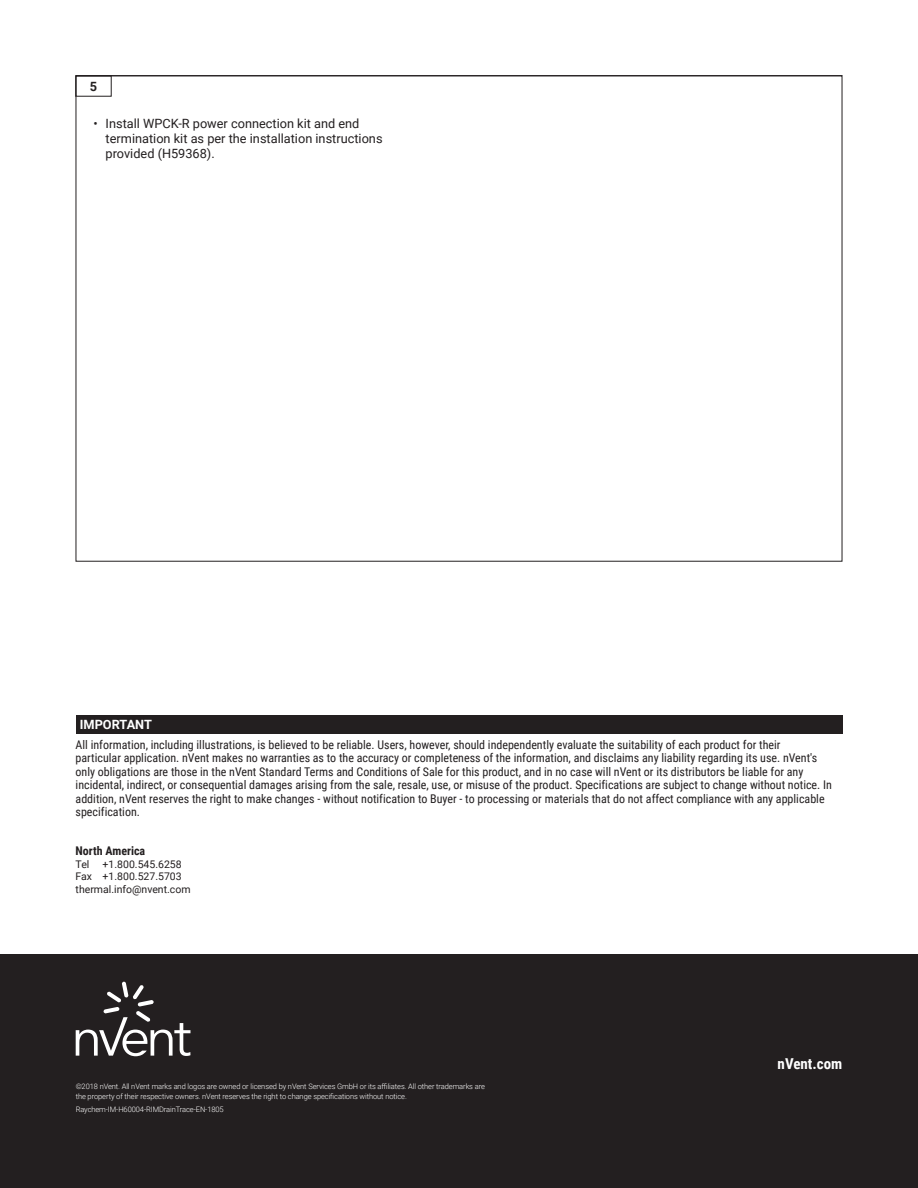
<style>
.page{position:relative;width:918px;height:1188px;background:#fff}
.page>*{position:absolute;margin:0;border:0;box-sizing:border-box;transform-origin:0 0}
.t1{font:700 15px "Roboto Condensed";color:#fff}
.t2{font:12.75px/15.3px "Roboto";color:#231f20}
.t3{font:700 12.75px "Roboto";color:#fff}
.t4{font:700 12.75px "Roboto";color:#231f20}
.t5{font:12px/13.5px "Roboto Condensed";color:#231f20}
.t6{font:700 12px "Roboto Condensed";color:#231f20}
.t7{font:10.5px/12.6px "Roboto";color:#231f20}
.t8{font:300 7.5px/10.5px "Roboto";letter-spacing:-.01em;color:#fff}
</style>
<div class="page">
<hr style="left:76px;top:75px;width:766px;height:1px;background:#231f20">
<div style="left:76px;top:715px;width:766px;height:18px;background:#231f20"></div>
<div style="left:0;top:955px;width:918px;height:233px;background:#231f20"></div>
<svg style="left:76px;top:982px;width:114px;height:74px"></svg>
<p class="t4" style="left:90px;top:77px;width:9px">15</p>
<p class="t2" style="left:106px;top:115px;width:279px;text-indent:-12px">• Install WPCK-R power connection kit and end termination kit as per the installation instructions provided (H59368).</p>
<p class="t3" style="left:80px;top:715px;width:74px">IMPORTANT</p>
<p class="t5" style="left:76px;top:737px;width:758px">All information, including illustrations, is believed to be reliable. Users, however, should independently evaluate the suitability of each product for their<br>particular application. nVent makes no warranties as to the accuracy or completeness of the information, and disclaims any liability regarding its use. nVent's only obligations are those in the nVent Standard Terms and Conditions of Sale for this product, and in no case will nVent or its distributors be liable for any incidental, indirect, or consequential damages arising from the sale, resale, use, or misuse of the product. Specifications are subject to change without notice. In addition, nVent reserves the right to make changes - without notification to Buyer - to processing or materials that do not affect compliance with any applicable specification.</p>
<p class="t6" style="left:76px;top:842px;width:71px">North America</p>
<p class="t7" style="left:76px;top:857px;width:117px">Tel +1.800.545.6258<br>Fax +1.800.527.5703 thermal.info@nvent.com</p>
<p class="t8" style="left:76px;top:1080px;width:411px">©2018 nVent. All nVent marks and logos are owned or licensed by nVent Services GmbH or its affiliates. All other trademarks are the property of their respective owners. nVent reserves the right to change specifications without notice.</p>
<p class="t8" style="left:76px;top:1104px;width:150px">Raychem-IM-H60004-RIMDrainTrace-EN-1805</p>
<p class="t1" style="left:778px;top:1053px;width:66px">nVent.com</p>
</div>
